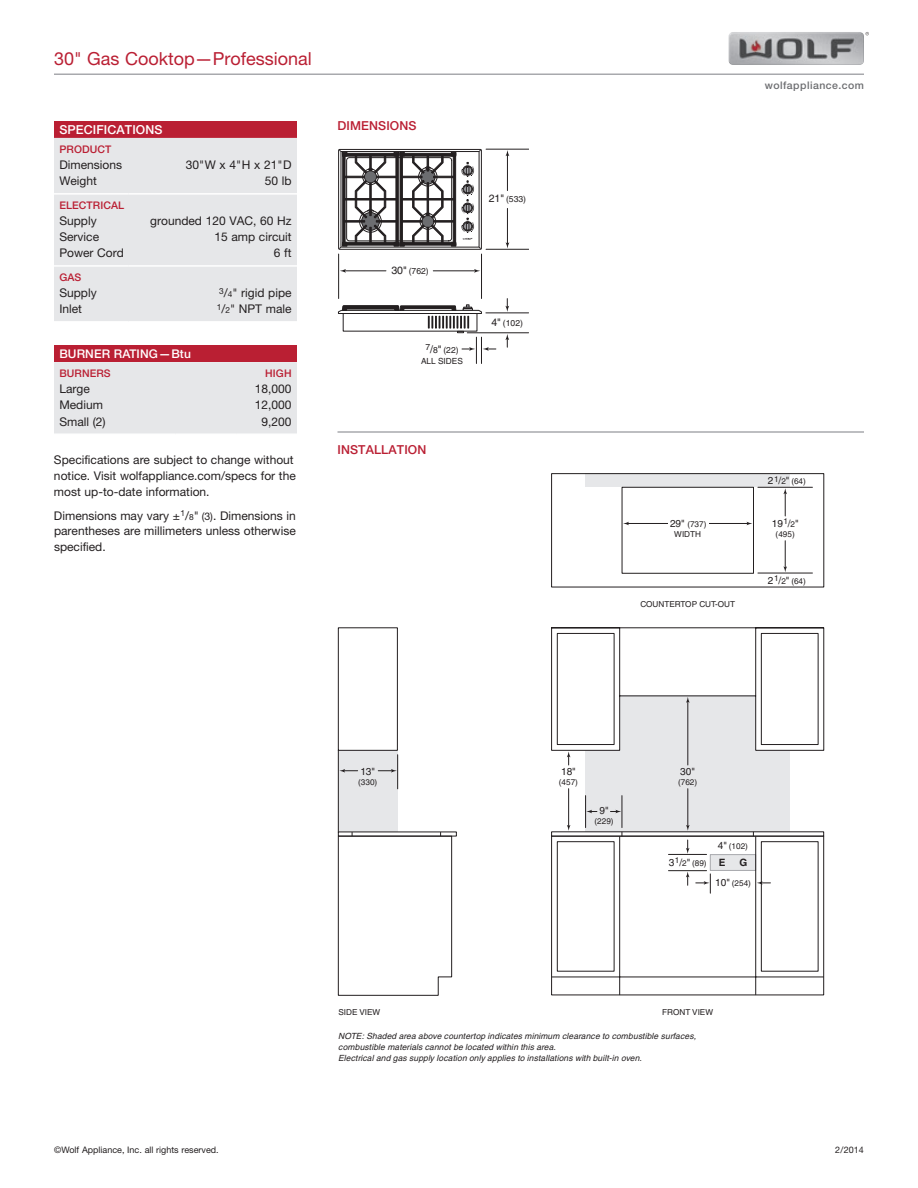
<style>
.page{position:relative;width:918px;height:1188px;background:#fff}
.page>*{position:absolute;margin:0;border:0;box-sizing:border-box;transform-origin:0 0}
.t1{font:18px "Helvetica Neue LT Std";color:#ba1f33}
.t2{font:500 12.3px "Helvetica Neue LT Std";color:#ba1f33}
.t3{font:500 12.3px "Helvetica Neue LT Std";letter-spacing:.01em;color:#fff}
.t4{font:12px/15.8px "Helvetica Neue LT Std";color:#231f20}
.t5{font:500 12px "Helvetica Neue LT Std";letter-spacing:.01em;color:#fff}
.t6{font:500 10.5px "Helvetica Neue LT Std";letter-spacing:.01em;color:#ba1f33}
.t7{font:500 10.5px "Helvetica Neue LT Std";letter-spacing:.045em;color:#6c6d70}
.t8{font:10.05px "Helvetica";color:#231f20}
.t9{font:700 10.05px "Helvetica";color:#231f20}
.t10{font:9px "Helvetica Neue LT Std";color:#231f20}
.t11{font:italic 8.55px/11.1px "Helvetica";letter-spacing:.015em;color:#231f20}
.t12{font:8.55px "Helvetica";color:#231f20}
.t13{font:8.4px "Helvetica";color:#231f20}
.t14{font:8.25px "Helvetica";color:#231f20}
.s1{font-size:8.4px}
.s2{font-size:10.5px}
.s3{font-size:10.05px}
.s4{font-size:8.25px}
</style>
<div class="page">
<svg style="left:340px;top:269px;width:6px;height:4px"></svg>
<hr style="left:344px;top:271px;width:42px;height:1px;background:#231f20">
<svg style="left:474px;top:269px;width:6px;height:4px"></svg>
<hr style="left:433px;top:271px;width:43px;height:1px;background:#231f20">
<hr style="left:481px;top:254px;width:1px;height:45px;background:#231f20">
<hr style="left:338px;top:254px;width:1px;height:45px;background:#231f20">
<svg style="left:506px;top:242px;width:3px;height:6px"></svg>
<hr style="left:507px;top:208px;width:1px;height:36px;background:#231f20">
<hr style="left:507px;top:154px;width:1px;height:37px;background:#231f20">
<hr style="left:486px;top:249px;width:43px;height:1px;background:#231f20">
<hr style="left:486px;top:149px;width:43px;height:1px;background:#231f20">
<hr style="left:467px;top:333px;width:62px;height:1px;background:#231f20">
<hr style="left:486px;top:313px;width:43px;height:1px;background:#231f20">
<svg style="left:505px;top:334px;width:4px;height:13px"></svg>
<svg style="left:505px;top:299px;width:4px;height:13px"></svg>
<svg style="left:338px;top:304px;width:158px;height:60px"></svg>
<div style="left:338px;top:149px;width:144px;height:101px;border:1px solid #231f20"></div>
<svg style="left:339px;top:150px;width:142px;height:99px"></svg>
<div style="left:54px;top:122px;width:243px;height:16px;background:#ba1f33"></div>
<div style="left:54px;top:138px;width:243px;height:183px;background:#e6e7e9"></div>
<hr style="left:54px;top:193px;width:74px;height:2px;background:#fff">
<hr style="left:128px;top:193px;width:61px;height:2px;background:#fff">
<hr style="left:189px;top:193px;width:108px;height:2px;background:#fff">
<hr style="left:54px;top:265px;width:74px;height:2px;background:#fff">
<hr style="left:128px;top:265px;width:61px;height:2px;background:#fff">
<hr style="left:189px;top:265px;width:108px;height:2px;background:#fff">
<div style="left:54px;top:345px;width:243px;height:17px;background:#ba1f33"></div>
<div style="left:54px;top:362px;width:243px;height:71px;background:#e6e7e9"></div>
<hr style="left:54px;top:74px;width:810px;height:1px;background:#a8a9ad">
<svg style="left:865px;top:32px;width:4px;height:3px"></svg>
<img style="left:729px;top:32px;width:135px;height:33px">
<svg style="left:338px;top:833px;width:486px;height:163px"></svg>
<svg style="left:338px;top:473px;width:486px;height:360px"></svg>
<svg style="left:557px;top:825px;width:262px;height:147px"></svg>
<hr style="left:568px;top:789px;width:1px;height:38px;background:#231f20">
<svg style="left:551px;top:627px;width:273px;height:138px"></svg>
<svg style="left:586px;top:810px;width:11px;height:3px"></svg>
<svg style="left:610px;top:810px;width:11px;height:3px"></svg>
<hr style="left:622px;top:796px;width:1px;height:32px;background:#231f20">
<hr style="left:585px;top:796px;width:1px;height:32px;background:#231f20">
<hr style="left:758px;top:573px;width:54px;height:1px;background:#231f20">
<hr style="left:758px;top:487px;width:54px;height:1px;background:#231f20">
<svg style="left:783px;top:541px;width:4px;height:31px"></svg>
<svg style="left:783px;top:488px;width:4px;height:28px"></svg>
<hr style="left:338px;top:431px;width:526px;height:2px;background:#a8a9ad">
<div style="left:668px;top:517px;width:40px;height:13px;background:#fff"></div>
<h1 class="t1" style="left:54px;top:48px;width:259px">30" Gas Cooktop—Professional</h1>
<p class="t3" style="left:59px;top:122px;width:105px">SPECIFICATIONS</p>
<p class="t6" style="left:59px;top:143px;width:53px">PRODUCT</p>
<p class="t4" style="left:59px;top:157px;width:64px">Dimensions</p>
<p class="t4" style="left:186px;top:157px;width:107px">30"W x 4"H x 21"D</p>
<p class="t4" style="left:59px;top:173px;width:39px">Weight</p>
<p class="t4" style="left:265px;top:173px;width:28px">50 lb</p>
<p class="t6" style="left:59px;top:199px;width:66px">ELECTRICAL</p>
<p class="t4" style="left:59px;top:213px;width:39px">Supply</p>
<p class="t4" style="left:150px;top:213px;width:143px">grounded 120 VAC, 60 Hz</p>
<p class="t4" style="left:59px;top:229px;width:41px">Service</p>
<p class="t4" style="left:214px;top:229px;width:79px">15 amp circuit</p>
<p class="t4" style="left:59px;top:245px;width:66px">Power Cord</p>
<p class="t4" style="left:274px;top:245px;width:19px">6 ft</p>
<p class="t6" style="left:59px;top:271px;width:23px">GAS</p>
<p class="t4" style="left:59px;top:285px;width:39px">Supply</p>
<p class="t4" style="left:219px;top:285px;width:74px"><sup>3</sup>/<span class="s1">4</span>" rigid pipe</p>
<p class="t4" style="left:59px;top:301px;width:24px">Inlet</p>
<p class="t4" style="left:217px;top:301px;width:76px"><sup>1</sup>/<span class="s1">2</span>" NPT male</p>
<p class="t5" style="left:59px;top:347px;width:133px">BURNER RATING—BTU</p>
<p class="t6" style="left:59px;top:367px;width:53px">BURNERS</p>
<p class="t6" style="left:265px;top:367px;width:28px">HIGH</p>
<p class="t4" style="left:59px;top:381px;width:32px">Large</p>
<p class="t4" style="left:255px;top:381px;width:38px">18,000</p>
<p class="t4" style="left:59px;top:397px;width:45px">Medium</p>
<p class="t4" style="left:255px;top:397px;width:38px">12,000</p>
<p class="t4" style="left:59px;top:413px;width:48px">Small (2)</p>
<p class="t4" style="left:262px;top:413px;width:32px">9,200</p>
<p class="t4" style="left:54px;top:452px;width:243px">Specifications are subject to change without notice. Visit wolfappliance.com/specs for the most up-to-date information.</p>
<p class="t4" style="left:54px;top:507px;width:243px;text-align:justify">Dimensions may vary ±<sup>1</sup>/<span class="s1">8</span>" <span class="s2">(3)</span>. Dimensions in parentheses are millimeters unless otherwise specified.</p>
<p class="t2" style="left:338px;top:119px;width:18px">DIMENSIONS</p>
<p class="t12" style="left:391px;top:266px;width:39px"><span class="s2">30"</span> (762)</p>
<p class="t12" style="left:425px;top:345px;width:35px">7<span class="s2">/</span>8<span class="s2">"</span> (22)</p>
<p class="t13" style="left:421px;top:356px;width:43px">ALL SIDES</p>
<p class="t12" style="left:489px;top:194px;width:39px"><span class="s2">21"</span> (533)</p>
<p class="t12" style="left:491px;top:318px;width:33px"><span class="s2">4"</span> (102)</p>
<p class="t2" style="left:338px;top:443px;width:13px">INSTALLATION</p>
<p class="t7" style="left:765px;top:79px;width:101px">WOLFAPPLIANCE.COM</p>
<p class="t9" style="left:683px;top:517px;width:11px">W</p>
<p class="t14" style="left:674px;top:529px;width:28px">WIDTH</p>
<p class="t14" style="left:670px;top:519px;width:38px"><span class="s3">29"</span> (737)</p>
<p class="t14" style="left:640px;top:599px;width:96px">COUNTERTOP CUT-OUT</p>
<p class="t14" style="left:768px;top:476px;width:39px"><span class="s3">2</span>1<span class="s3">/</span>2<span class="s3">"</span> (64)</p>
<p class="t8" style="left:772px;top:518px;width:28px">19<sup>1</sup>/<span class="s4">2</span>"</p>
<p class="t14" style="left:776px;top:529px;width:21px">(495)</p>
<p class="t14" style="left:768px;top:576px;width:39px"><span class="s3">2</span>1<span class="s3">/</span>2<span class="s3">"</span> (64)</p>
<p class="t8" style="left:360px;top:765px;width:16px">13"</p>
<p class="t14" style="left:358px;top:777px;width:21px">(330)</p>
<p class="t8" style="left:561px;top:765px;width:16px">18"</p>
<p class="t14" style="left:559px;top:777px;width:21px">(457)</p>
<p class="t8" style="left:599px;top:804px;width:11px">9"</p>
<p class="t14" style="left:595px;top:816px;width:21px">(229)</p>
<p class="t8" style="left:680px;top:765px;width:16px">30"</p>
<p class="t14" style="left:678px;top:777px;width:21px">(762)</p>
<p class="t14" style="left:669px;top:858px;width:39px"><span class="s3">3</span>1<span class="s3">/</span>2<span class="s3">"</span> (89)</p>
<p class="t14" style="left:718px;top:841px;width:32px"><span class="s3">4"</span> (102)</p>
<p class="t9" style="left:719px;top:856px;width:8px">E</p>
<p class="t9" style="left:739px;top:856px;width:9px">G</p>
<p class="t14" style="left:715px;top:878px;width:37px"><span class="s3">10"</span> (254)</p>
<p class="t14" style="left:338px;top:1007px;width:43px">SIDE VIEW</p>
<p class="t14" style="left:662px;top:1007px;width:52px">FRONT VIEW</p>
<p class="t11" style="left:338px;top:1031px;width:359px">NOTE: Shaded area above countertop indicates minimum clearance to combustible surfaces, combustible materials cannot be located within this area.<br>Electrical and gas supply location only applies to installations with built-in oven.</p>
<p class="t10" style="left:54px;top:1145px;width:166px">©Wolf Appliance, Inc. all rights reserved.</p>
<p class="t10" style="left:835px;top:1145px;width:30px">2/2014</p>
</div>
